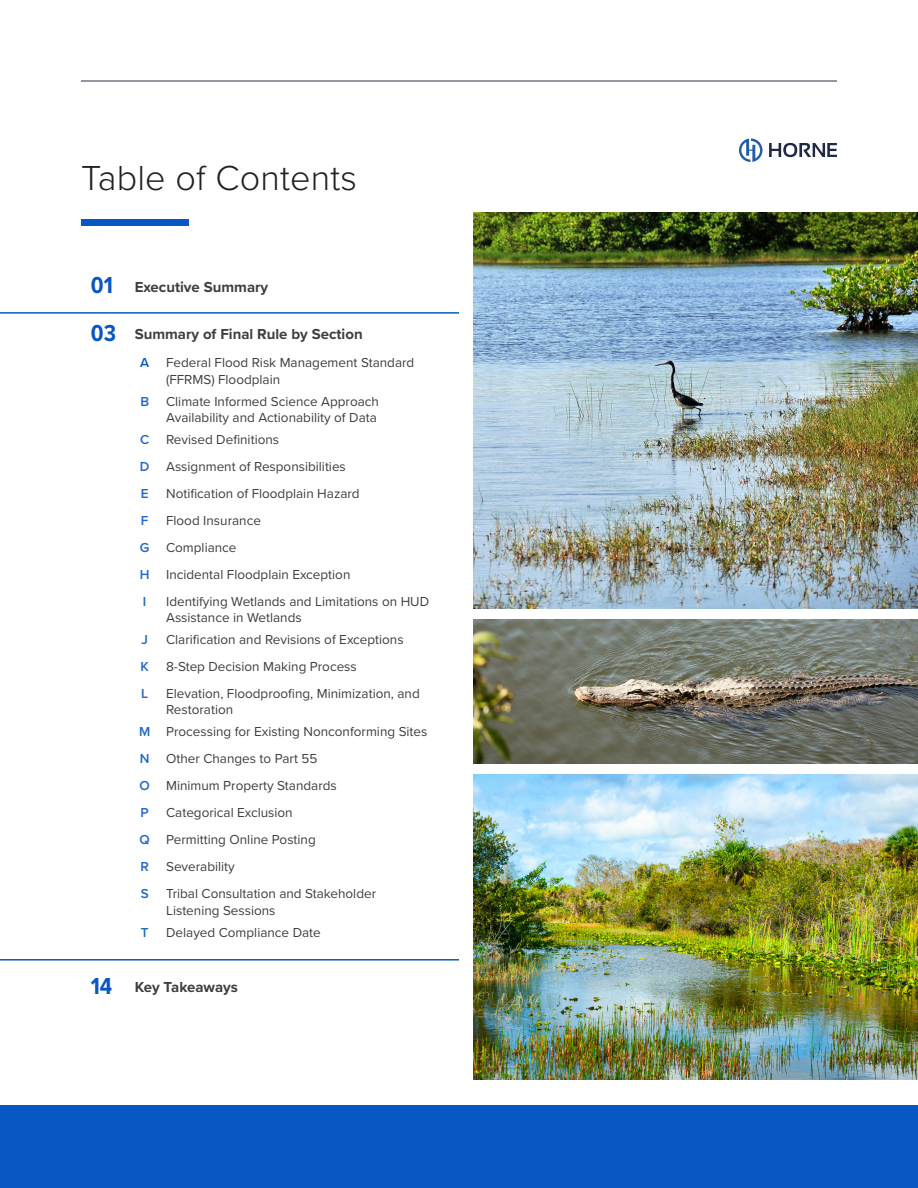
<style>
.page{position:relative;width:918px;height:1188px;background:#fff}
.page>*{position:absolute;margin:0;border:0;box-sizing:border-box;transform-origin:0 0}
.t1{font:300 36px "Proxima Nova";letter-spacing:.005em;color:#231f20}
.t2{font:700 24px "Proxima Nova Cond";color:#0857c3}
.t3{font:700 15px "Proxima Nova";color:#3e3e3f}
.t4{font:13.5px/16.2px "Proxima Nova";color:#3e3e3f}
.t5{font:600 13.5px "Proxima Nova";color:#2168c9}
.t6{font:600 13.5px "Proxima Nova";color:#0857c3}
</style>
<div class="page">
<div style="left:0;top:1106px;width:918px;height:82px;background:#0857c3"></div>
<hr style="left:81px;top:81px;width:756px;height:1px;background:#2a2e42">
<svg style="left:769px;top:143px;width:68px;height:14px"></svg>
<svg style="left:739px;top:138px;width:24px;height:24px"></svg>
<hr style="left:0;top:959px;width:459px;height:2px;background:#0857c3">
<hr style="left:0;top:312px;width:459px;height:2px;background:#0857c3">
<div style="left:81px;top:219px;width:108px;height:7px;background:#0857c3"></div>
<img style="left:473px;top:213px;width:445px;height:395px">
<img style="left:473px;top:775px;width:445px;height:305px">
<img style="left:473px;top:619px;width:444px;height:145px">
<p class="t1" style="left:81px;top:152px;width:278px">Table of Contents</p>
<p class="t2" style="left:91px;top:268px;width:24px">01</p>
<p class="t2" style="left:91px;top:315px;width:27px">03</p>
<p class="t2" style="left:91px;top:969px;width:23px">14</p>
<p class="t3" style="left:135px;top:276px;width:135px">Executive Summary</p>
<p class="t3" style="left:135px;top:323px;width:230px">Summary of Final Rule by Section</p>
<p class="t6" style="left:140px;top:353px;width:11px">A</p>
<p class="t4" style="left:166px;top:354px;width:250px">Federal Flood Risk Management Standard (FFRMS) Floodplain</p>
<p class="t5" style="left:140px;top:391px;width:10px">B</p>
<p class="t4" style="left:166px;top:392px;width:214px">Climate Informed Science Approach<br>Availability and Actionability of Data</p>
<p class="t5" style="left:140px;top:429px;width:11px">C</p>
<p class="t4" style="left:166px;top:431px;width:115px">Revised Definitions</p>
<p class="t5" style="left:140px;top:456px;width:11px">D</p>
<p class="t4" style="left:166px;top:458px;width:181px">Assignment of Responsibilities</p>
<p class="t5" style="left:141px;top:483px;width:9px">E</p>
<p class="t4" style="left:166px;top:485px;width:195px">Notification of Floodplain Hazard</p>
<p class="t5" style="left:141px;top:510px;width:9px">F</p>
<p class="t4" style="left:166px;top:512px;width:96px">Flood Insurance</p>
<p class="t5" style="left:140px;top:537px;width:11px">G</p>
<p class="t4" style="left:166px;top:539px;width:72px">Compliance</p>
<p class="t5" style="left:140px;top:564px;width:11px">H</p>
<p class="t4" style="left:166px;top:566px;width:186px">Incidental Floodplain Exception</p>
<p class="t5" style="left:143px;top:591px;width:5px">I</p>
<p class="t4" style="left:166px;top:593px;width:265px">Identifying Wetlands and Limitations on HUD<br>Assistance in Wetlands</p>
<p class="t5" style="left:141px;top:630px;width:8px">J</p>
<p class="t4" style="left:166px;top:631px;width:239px">Clarification and Revisions of Exceptions</p>
<p class="t5" style="left:141px;top:657px;width:10px">K</p>
<p class="t4" style="left:166px;top:658px;width:192px">8-Step Decision Making Process</p>
<p class="t5" style="left:141px;top:684px;width:8px">L</p>
<p class="t4" style="left:166px;top:685px;width:255px">Elevation, Floodproofing, Minimization, and<br>Restoration</p>
<p class="t5" style="left:139px;top:722px;width:13px">M</p>
<p class="t4" style="left:166px;top:723px;width:263px">Processing for Existing Nonconforming Sites</p>
<p class="t5" style="left:140px;top:749px;width:11px">N</p>
<p class="t4" style="left:166px;top:750px;width:153px">Other Changes to Part 55</p>
<p class="t5" style="left:140px;top:776px;width:12px">O</p>
<p class="t4" style="left:166px;top:777px;width:172px">Minimum Property Standards</p>
<p class="t5" style="left:141px;top:803px;width:10px">P</p>
<p class="t4" style="left:166px;top:804px;width:128px">Categorical Exclusion</p>
<p class="t5" style="left:140px;top:830px;width:12px">Q</p>
<p class="t4" style="left:166px;top:831px;width:151px">Permitting Online Posting</p>
<p class="t5" style="left:140px;top:857px;width:10px">R</p>
<p class="t4" style="left:166px;top:858px;width:70px">Severability</p>
<p class="t5" style="left:141px;top:884px;width:10px">S</p>
<p class="t4" style="left:166px;top:885px;width:212px">Tribal Consultation and Stakeholder<br>Listening Sessions</p>
<p class="t5" style="left:141px;top:922px;width:9px">T</p>
<p class="t4" style="left:166px;top:924px;width:156px">Delayed Compliance Date</p>
<p class="t3" style="left:135px;top:976px;width:105px">Key Takeaways</p>
</div>
